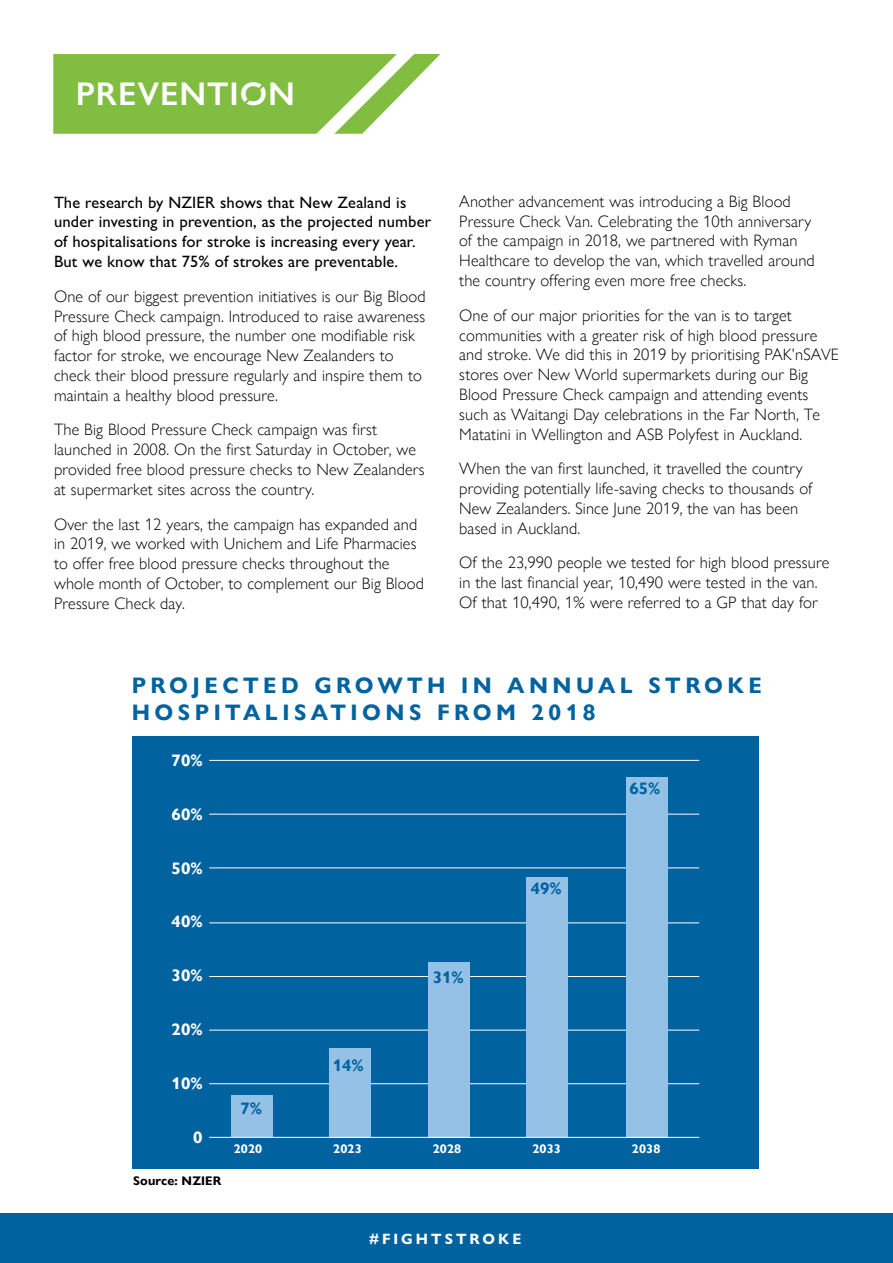
<style>
.page{position:relative;width:893px;height:1263px;background:#fff}
.page>*{position:absolute;margin:0;border:0;box-sizing:border-box;transform-origin:0 0}
.t1{font:600 33px "Gill Sans Nova";letter-spacing:.03em;color:#fff}
.t2{font:700 22.35px/27.6px "Gill Sans Nova";letter-spacing:.2em;color:#0063a0}
.t3{font:700 16.65px "Gill Sans Nova";color:#fff}
.t4{font:700 16.65px "Gill Sans Nova";color:#0063a0}
.t5{font:300 16.5px/19.8px "Gill Sans Nova";letter-spacing:.01em;color:#000}
.t6{font:500 16.5px/19.8px "Gill Sans Nova";letter-spacing:.01em;color:#000}
.t7{font:700 15px "Gill Sans Nova";letter-spacing:.2em;color:#fff}
.t8{font:700 12.45px "Gill Sans Nova";letter-spacing:.01em;color:#fff}
.t9{font:700 12.45px "Gill Sans Nova";letter-spacing:.01em;color:#000}
</style>
<div class="page">
<div style="left:0;top:1214px;width:893px;height:49px;background:#0063a0"></div>
<svg style="left:53px;top:54px;width:387px;height:80px;background:#93c65d"></svg>
<div style="left:132px;top:736px;width:627px;height:432px;background:#0063a0"></div>
<hr style="left:209px;top:760px;width:490px;height:1px;background:#fff">
<hr style="left:209px;top:814px;width:490px;height:1px;background:#fff">
<hr style="left:209px;top:868px;width:490px;height:1px;background:#fff">
<hr style="left:209px;top:923px;width:490px;height:1px;background:#fff">
<hr style="left:209px;top:976px;width:490px;height:1px;background:#fff">
<hr style="left:209px;top:1030px;width:490px;height:1px;background:#fff">
<hr style="left:209px;top:1083px;width:490px;height:1px;background:#fff">
<div style="left:231px;top:1095px;width:42px;height:42px;background:#96c1e7"></div>
<div style="left:329px;top:1048px;width:42px;height:89px;background:#96c1e7"></div>
<div style="left:428px;top:962px;width:42px;height:175px;background:#96c1e7"></div>
<div style="left:526px;top:877px;width:42px;height:260px;background:#96c1e7"></div>
<div style="left:626px;top:777px;width:41px;height:360px;background:#96c1e7"></div>
<hr style="left:209px;top:1137px;width:490px;height:1px;background:#fff">
<h1 class="t1" style="left:76px;top:74px;width:221px">PREVENTION</h1>
<p class="t6" style="left:54px;top:192px;width:379px">The research by NZIER shows that New Zealand is under investing in prevention, as the projected number of hospitalisations for stroke is increasing every year.<br>But we know that 75% of strokes are preventable.</p>
<p class="t5" style="left:54px;top:286px;width:373px">One of our biggest prevention initiatives is our Big Blood Pressure Check campaign. Introduced to raise awareness of high blood pressure, the number one modifiable risk factor for stroke, we encourage New Zealanders to check their blood pressure regularly and inspire them to maintain a healthy blood pressure.</p>
<p class="t5" style="left:54px;top:420px;width:372px">The Big Blood Pressure Check campaign was first launched in 2008. On the first Saturday in October, we provided free blood pressure checks to New Zealanders at supermarket sites across the country.</p>
<p class="t5" style="left:54px;top:514px;width:371px">Over the last 12 years, the campaign has expanded and in 2019, we worked with Unichem and Life Pharmacies to offer free blood pressure checks throughout the whole month of October, to complement our Big Blood Pressure Check day.</p>
<p class="t5" style="left:459px;top:192px;width:357px">Another advancement was introducing a Big Blood Pressure Check Van. Celebrating the 10th anniversary of the campaign in 2018, we partnered with Ryman Healthcare to develop the van, which travelled around the country offering even more free checks.</p>
<p class="t5" style="left:459px;top:305px;width:381px">One of our major priorities for the van is to target communities with a greater risk of high blood pressure and stroke. We did this in 2019 by prioritising PAK’nSAVE stores over New World supermarkets during our Big Blood Pressure Check campaign and attending events such as Waitangi Day celebrations in the Far North, Te Matatini in Wellington and ASB Polyfest in Auckland.</p>
<p class="t5" style="left:459px;top:459px;width:355px">When the van first launched, it travelled the country providing potentially life-saving checks to thousands of New Zealanders. Since June 2019, the van has been based in Auckland.</p>
<p class="t5" style="left:459px;top:553px;width:372px">Of the 23,990 people we tested for high blood pressure in the last financial year, 10,490 were tested in the van.<br>Of that 10,490, 1% were referred to a GP that day for</p>
<h2 class="t2" style="left:132px;top:672px;width:632px">PROJECTED GROWTH IN ANNUAL STROKE<br>HOSPITALISATIONS FROM 2018</h2>
<p class="t3" style="left:172px;top:750px;width:33px">70%</p>
<p class="t3" style="left:172px;top:804px;width:33px">60%</p>
<p class="t4" style="left:629px;top:778px;width:33px">65%</p>
<p class="t3" style="left:172px;top:858px;width:33px">50%</p>
<p class="t3" style="left:172px;top:912px;width:33px">40%</p>
<p class="t4" style="left:531px;top:878px;width:33px">49%</p>
<p class="t3" style="left:172px;top:966px;width:33px">30%</p>
<p class="t4" style="left:433px;top:968px;width:33px">31%</p>
<p class="t3" style="left:172px;top:1020px;width:33px">20%</p>
<p class="t3" style="left:172px;top:1074px;width:33px">10%</p>
<p class="t3" style="left:193px;top:1127px;width:11px">0</p>
<p class="t9" style="left:133px;top:1173px;width:90px">Source: NZIER</p>
<p class="t4" style="left:240px;top:1098px;width:23px">7%</p>
<p class="t4" style="left:333px;top:1055px;width:33px">14%</p>
<p class="t8" style="left:234px;top:1141px;width:30px">2020</p>
<p class="t8" style="left:333px;top:1141px;width:30px">2023</p>
<p class="t8" style="left:433px;top:1141px;width:30px">2028</p>
<p class="t8" style="left:532px;top:1141px;width:30px">2033</p>
<p class="t8" style="left:632px;top:1141px;width:30px">2038</p>
<p class="t7" style="left:369px;top:1229px;width:154px">#FIGHTSTROKE</p>
</div>
